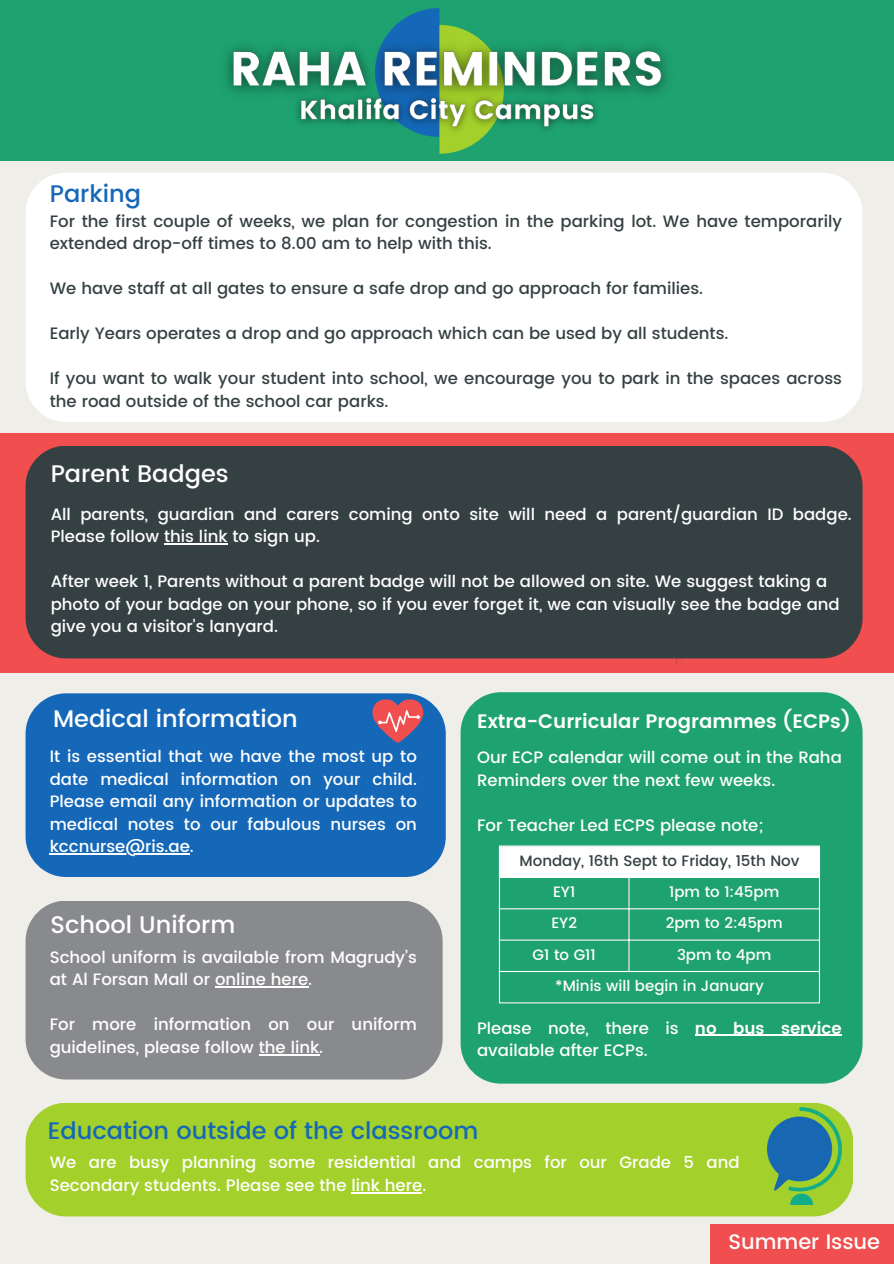
<style>
.page{position:relative;width:894px;height:1264px;background:#fff}
.page>*{position:absolute;margin:0;border:0;box-sizing:border-box;transform-origin:0 0}
.t1{font:500 24px "Poppins";color:#fff}
.t2{font:500 24px "Poppins";color:#1568b8}
.t3{font:500 21px "Poppins";color:#fff}
.t4{font:600 19.5px "Poppins";color:#fff}
.t5{font:500 16.5px/22.5px "Poppins";color:#fff}
.t6{font:500 16.5px/22.5px "Poppins";color:#344042}
.t7{font:500 15px "Poppins";color:#fff}
.t8{font:500 15px "Poppins";color:#344042}
.s1{font-weight:600}
</style>
<div class="page">
<div style="left:0;top:0;width:893px;height:1263px;background:#f0eee9"></div>
<div style="left:0;top:0;width:893px;height:161px;background:#1ea270"></div>
<svg style="left:390px;top:8px;width:89px;height:146px"></svg>
<div style="left:26px;top:693px;width:419px;height:184px;background:#1568b8;border-radius:41px"></div>
<svg style="left:372px;top:698px;width:55px;height:44px"></svg>
<div style="left:0;top:433px;width:893px;height:240px;background:#f04e4f"></div>
<img style="left:651px;top:658px;width:38px;height:5px">
<div style="left:26px;top:173px;width:836px;height:249px;background:#fff;border-radius:41px"></div>
<div style="left:26px;top:900px;width:416px;height:179px;background:#898a8d;border-radius:41px"></div>
<div style="left:26px;top:445px;width:836px;height:213px;background:#344042;border-radius:41px"></div>
<hr style="left:164px;top:543px;width:63px;height:1px;background:#fff">
<div style="left:460px;top:692px;width:402px;height:391px;background:#1ea270;border-radius:40px"></div>
<hr style="left:694px;top:1034px;width:147px;height:1px;background:#fff">
<div style="left:26px;top:1102px;width:827px;height:114px;background:#a3d02a;border-radius:41px"></div>
<div style="left:499px;top:845px;width:320px;height:32px;background:#fff"></div>
<hr style="left:498px;top:846px;width:2px;height:156px;background:#fff">
<hr style="left:628px;top:878px;width:1px;height:92px;background:#fff">
<hr style="left:818px;top:846px;width:1px;height:156px;background:#fff">
<hr style="left:498px;top:845px;width:321px;height:1px;background:#fff">
<hr style="left:498px;top:876px;width:321px;height:2px;background:#fff">
<hr style="left:498px;top:908px;width:321px;height:1px;background:#fff">
<hr style="left:498px;top:939px;width:321px;height:1px;background:#fff">
<hr style="left:498px;top:970px;width:321px;height:2px;background:#fff">
<hr style="left:498px;top:1002px;width:321px;height:1px;background:#fff">
<img style="left:767px;top:1107px;width:74px;height:96px">
<hr style="left:351px;top:1191px;width:71px;height:2px;background:#fff">
<hr style="left:215px;top:986px;width:93px;height:1px;background:#fff">
<hr style="left:259px;top:1054px;width:60px;height:1px;background:#fff">
<img style="left:225px;top:31px;width:442px;height:64px">
<img style="left:288px;top:86px;width:318px;height:54px">
<hr style="left:50px;top:853px;width:140px;height:1px;background:#fff">
<div style="left:709px;top:1223px;width:184px;height:40px;background:#f04e4f"></div>
<p class="t2" style="left:50px;top:179px;width:93px">Parking</p>
<p class="t6" style="left:50px;top:210px;width:793px">For the first couple of weeks, we plan for congestion in the parking lot. We have temporarily extended drop-off times to 8.00 am to help with this.</p>
<p class="t6" style="left:50px;top:277px;width:654px">We have staff at all gates to ensure a safe drop and go approach for families.</p>
<p class="t6" style="left:50px;top:322px;width:680px">Early Years operates a drop and go approach which can be used by all students.</p>
<p class="t6" style="left:50px;top:367px;width:793px">If you want to walk your student into school, we encourage you to park in the spaces across the road outside of the school car parks.</p>
<p class="t1" style="left:51px;top:459px;width:179px">Parent Badges</p>
<h2 class="t5" style="left:51px;top:502px;width:802px">All parents, guardian and carers coming onto site will need a parent/guardian ID badge.<br>Please follow this link to sign up.</h2>
<p class="t5" style="left:51px;top:570px;width:790px">After week 1, Parents without a parent badge will not be allowed on site. We suggest taking a photo of your badge on your phone, so if you ever forget it, we can visually see the badge and give you a visitor's lanyard.</p>
<p class="t1" style="left:53px;top:705px;width:246px">Medical information</p>
<p class="t5" style="left:50px;top:745px;width:368px;text-align:justify">It is essential that we have the most up to date medical information on your child.<br>Please email any information or updates to medical notes to our fabulous nurses on</p>
<p class="t5" style="left:50px;top:835px;width:145px">kccnurse@ris.ae.</p>
<p class="t1" style="left:51px;top:910px;width:186px">School Uniform</p>
<p class="t5" style="left:50px;top:945px;width:368px">School uniform is available from Magrudy’s at Al Forsan Mall or online here.</p>
<p class="t5" style="left:50px;top:1013px;width:368px">For more information on our uniform guidelines, please follow the link.</p>
<h2 class="t4" style="left:477px;top:709px;width:375px">Extra-Curricular Programmes (ECPs)</h2>
<p class="t5" style="left:477px;top:746px;width:366px">Our ECP calendar will come out in the Raha<br>Reminders over the next few weeks.</p>
<p class="t5" style="left:477px;top:814px;width:288px">For Teacher Led ECPS please note;</p>
<h2 class="t8" style="left:519px;top:851px;width:281px">Monday, 16th Sept to Friday, 15th Nov</h2>
<p class="t7" style="left:553px;top:883px;width:24px">EY1</p>
<p class="t7" style="left:669px;top:883px;width:112px">1pm to 1:45pm</p>
<p class="t7" style="left:551px;top:914px;width:27px">EY2</p>
<h2 class="t7" style="left:665px;top:914px;width:118px">2pm to 2:45pm</h2>
<p class="t7" style="left:532px;top:945px;width:65px">G1 to G11</p>
<p class="t7" style="left:676px;top:945px;width:96px">3pm to 4pm</p>
<h2 class="t7" style="left:555px;top:977px;width:210px">*Minis will begin in January</h2>
<p class="t5" style="left:477px;top:1016px;width:366px">Please note, there is <span class="s1">no bus service </span>available after ECPs.</p>
<p class="t2" style="left:48px;top:1116px;width:432px">Education outside of the classroom</p>
<h3 class="t5" style="left:50px;top:1151px;width:691px">We are busy planning some residential and camps for our Grade 5 and<br>Secondary students. Please see the link here.</h3>
<p class="t3" style="left:728px;top:1229px;width:153px">Summer Issue</p>
</div>
